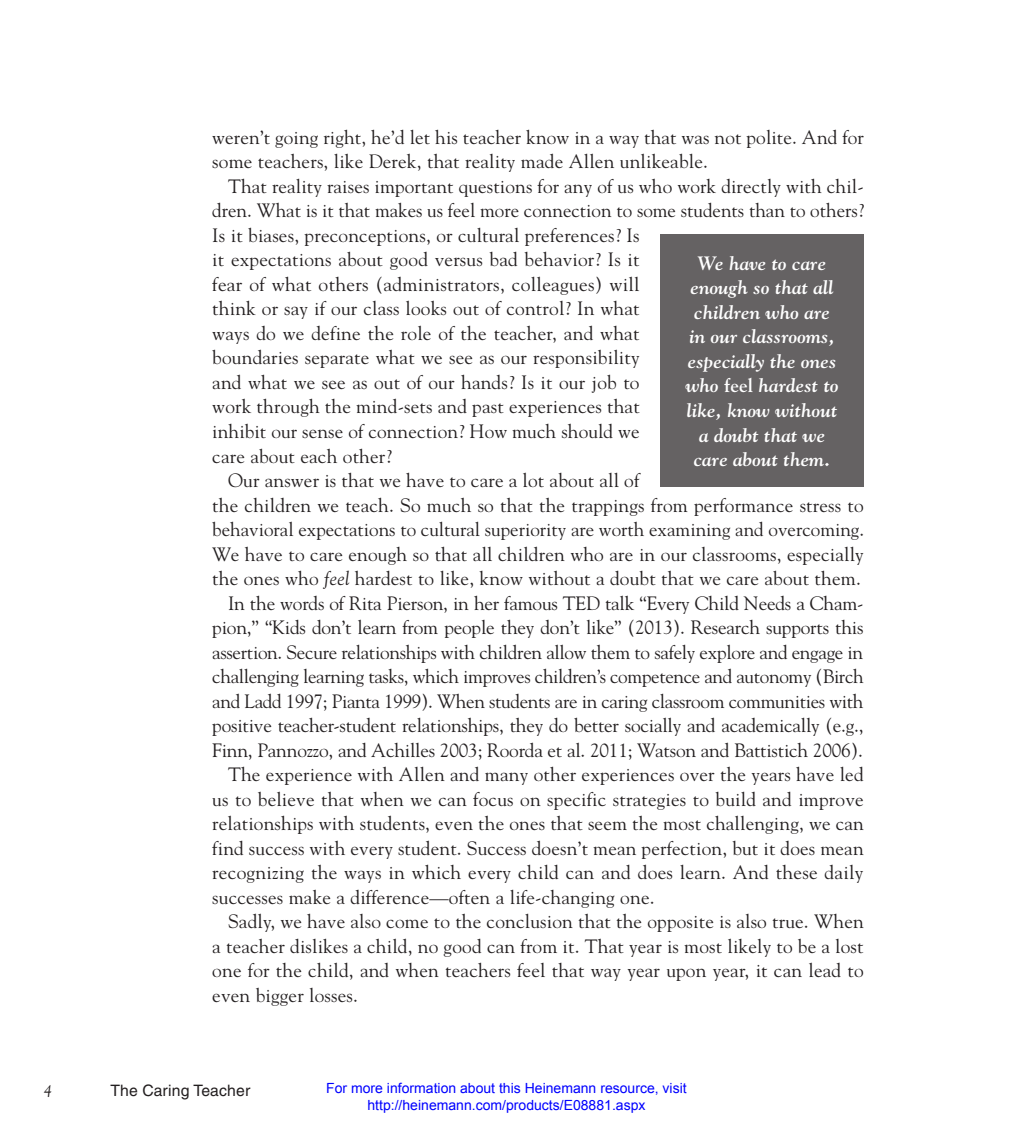
<style>
.page{position:relative;width:1013px;height:1140px;background:#fff}
.page>*{position:absolute;margin:0;border:0;box-sizing:border-box;transform-origin:0 0}
.t1{font:19.25px/24.5px "Goudy Std";letter-spacing:.01em;color:#231f20}
.t2{font:19.25px "Goudy Std";letter-spacing:-.01em;color:#231f20}
.t3{font:19.25px "Goudy Std";letter-spacing:-.015em;color:#231f20}
.t4{font:italic 700 19.25px/24.5px "Goudy Std";color:#fff;text-align:center}
.t5{font:15.75px "Helvetica LT Std";letter-spacing:.01em;color:#231f20}
.t6{font:italic 15.75px "Goudy Std";color:#231f20}
.t7{font:14px/16.8px "Arial";color:#00f;text-align:center}
.s1{font-style:italic}
.s2{font-style:normal}
</style>
<div class="page">
<div style="left:660px;top:234px;width:203px;height:253px;background:#656263"></div>
<p class="t1" style="left:212px;top:124px;width:653px">weren’t going right, he’d let his teacher know in a way that was not polite. And for some teachers, like Derek, that reality made Allen unlikeable.</p>
<p class="t1" style="left:228px;top:173px;width:637px">That reality raises important questions for any of us who work directly with chil-</p>
<p class="t1" style="left:212px;top:198px;width:653px">dren. What is it that makes us feel more connection to some students than to others?</p>
<p class="t1" style="left:212px;top:222px;width:429px">Is it biases, preconceptions, or cultural preferences? Is</p>
<p class="t1" style="left:212px;top:247px;width:428px">it expectations about good versus bad behavior? Is it</p>
<p class="t1" style="left:212px;top:271px;width:428px">fear of what others (administrators, colleagues) will</p>
<p class="t1" style="left:212px;top:296px;width:429px">think or say if our class looks out of control? In what</p>
<p class="t1" style="left:212px;top:320px;width:428px">ways do we define the role of the teacher, and what</p>
<p class="t1" style="left:212px;top:345px;width:429px">boundaries separate what we see as our responsibility</p>
<p class="t1" style="left:212px;top:369px;width:429px">and what we see as out of our hands? Is it our job to</p>
<p class="t1" style="left:212px;top:394px;width:429px">work through the mind-sets and past experiences that</p>
<p class="t1" style="left:212px;top:418px;width:429px">inhibit our sense of connection? How much should we</p>
<p class="t1" style="left:212px;top:443px;width:181px">care about each other?</p>
<p class="t1" style="left:228px;top:467px;width:413px">Our answer is that we have to care a lot about all of</p>
<p class="t1" style="left:212px;top:492px;width:653px">the children we teach. So much so that the trappings from performance stress to</p>
<p class="t1" style="left:212px;top:516px;width:653px">behavioral expectations to cultural superiority are worth examining and overcoming.</p>
<p class="t1" style="left:212px;top:541px;width:653px">We have to care enough so that all children who are in our classrooms, especially</p>
<p class="t1" style="left:212px;top:565px;width:650px">the ones who <span class="s1">feel</span> hardest to like, know without a doubt that we care about them.</p>
<p class="t2" style="left:228px;top:590px;width:637px">In the words of Rita Pierson, in her famous TED talk “Every Child Needs a Cham-</p>
<p class="t2" style="left:212px;top:615px;width:652px">pion,” “Kids don’t learn from people they don’t like” (2013). Research supports this</p>
<p class="t3" style="left:212px;top:639px;width:652px">assertion. Secure relationships with children allow them to safely explore and engage in</p>
<p class="t3" style="left:212px;top:664px;width:653px">challenging learning tasks, which improves children’s competence and autonomy (Birch</p>
<p class="t3" style="left:212px;top:688px;width:652px">and Ladd 1997; Pianta 1999). When students are in caring classroom communities with</p>
<p class="t2" style="left:212px;top:713px;width:653px">positive teacher-student relationships, they do better socially and academically (e.g.,</p>
<p class="t2" style="left:212px;top:737px;width:652px">Finn, Pannozzo, and Achilles 2003; Roorda et al. 2011; Watson and Battistich 2006).</p>
<p class="t1" style="left:228px;top:761px;width:637px">The experience with Allen and many other experiences over the years have led</p>
<p class="t1" style="left:212px;top:786px;width:653px">us to believe that when we can focus on specific strategies to build and improve</p>
<p class="t1" style="left:212px;top:810px;width:653px">relationships with students, even the ones that seem the most challenging, we can</p>
<p class="t1" style="left:212px;top:835px;width:652px">find success with every student. Success doesn’t mean perfection, but it does mean</p>
<p class="t1" style="left:212px;top:859px;width:652px">recognizing the ways in which every child can and does learn. And these daily</p>
<p class="t1" style="left:212px;top:884px;width:443px">successes make a difference—often a life-changing one.</p>
<p class="t1" style="left:228px;top:908px;width:637px">Sadly, we have also come to the conclusion that the opposite is also true. When</p>
<p class="t1" style="left:212px;top:933px;width:652px">a teacher dislikes a child, no good can from it. That year is most likely to be a lost</p>
<p class="t1" style="left:212px;top:957px;width:652px">one for the child, and when teachers feel that way year upon year, it can lead to</p>
<p class="t1" style="left:212px;top:982px;width:147px">even bigger losses.</p>
<p class="t4" style="left:685px;top:250px;width:154px">We have to care enough so that all children who are in our classrooms, especially the ones who <span class="s2">feel</span> hardest to like, know without a doubt that we care about them.</p>
<p class="t6" style="left:44px;top:1080px;width:9px">4</p>
<p class="t5" style="left:110px;top:1081px;width:141px">The Caring Teacher</p>
<p class="t7" style="left:326px;top:1079px;width:362px">For more information about this Heinemann resource, visit http://heinemann.com/products/E08881.aspx</p>
</div>
